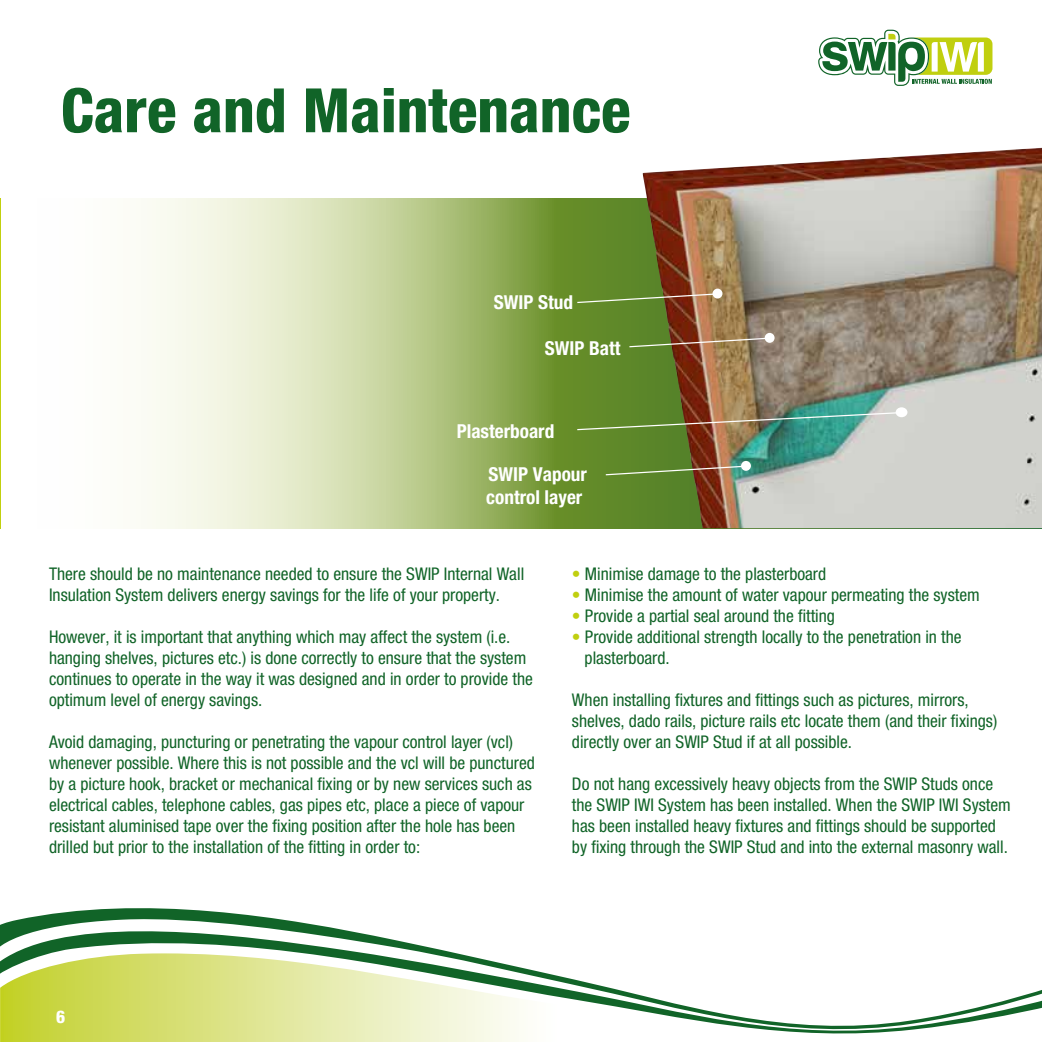
<style>
.page{position:relative;width:1042px;height:1042px;background:#fff}
.page>*{position:absolute;margin:0;border:0;box-sizing:border-box;transform-origin:0 0}
.t1{font:800 condensed 61.25px "Helvetica Neue";color:#116428}
.t2{font:700 condensed 19.25px/42.2px "Helvetica Neue";color:#fff}
.t3{font:condensed 17.5px/21px "Helvetica Neue";color:#116428}
.t4{font:800 condensed 17.5px "Helvetica Neue";color:#fff}
.s1{color:#c0cf0f}
</style>
<div class="page">
<svg style="left:818px;top:30px;width:174px;height:56px"></svg>
<div style="left:0;top:198px;width:1042px;height:330px;background:#628b29"></div>
<img style="left:642px;top:148px;width:400px;height:380px">
<svg style="left:577px;top:293px;width:142px;height:11px"></svg>
<div style="left:712px;top:289px;width:10px;height:9px;background:#fff;border-radius:50%"></div>
<svg style="left:629px;top:337px;width:142px;height:11px"></svg>
<div style="left:764px;top:333px;width:10px;height:10px;background:#fff;border-radius:50%"></div>
<svg style="left:605px;top:465px;width:142px;height:11px"></svg>
<div style="left:741px;top:461px;width:10px;height:10px;background:#fff;border-radius:50%"></div>
<img style="left:577px;top:411px;width:326px;height:20px">
<div style="left:895px;top:407px;width:12px;height:10px;background:#fff;border-radius:50%"></div>
<svg style="left:59px;top:908px;width:170px;height:5px"></svg>
<svg style="left:0;top:913px;width:328px;height:14px;fill:#116428"></svg>
<svg style="left:0;top:927px;width:455px;height:26px"></svg>
<svg style="left:0;top:953px;width:1042px;height:89px"></svg>
<svg style="left:2px;top:198px;width:552px;height:331px;background:#d6e0bc"></svg>
<h1 class="t1" style="left:61px;top:72px;width:571px">Care and Maintenance</h1>
<p class="t2" style="left:494px;top:281px;width:81px">SWIP Stud</p>
<p class="t2" style="left:545px;top:326px;width:77px">SWIP Batt</p>
<p class="t2" style="left:489px;top:410px;width:100px;text-indent:-32px">Plasterboard<br>SWIP Vapour</p>
<p class="t2" style="left:486px;top:475px;width:98px">control layer</p>
<p class="t3" style="left:49px;top:563px;width:477px">There should be no maintenance needed to ensure the SWIP Internal Wall<br>Insulation System delivers energy savings for the life of your property.</p>
<p class="t3" style="left:49px;top:626px;width:485px">However, it is important that anything which may affect the system (i.e. hanging shelves, pictures etc.) is done correctly to ensure that the system continues to operate in the way it was designed and in order to provide the optimum level of energy savings.</p>
<p class="t3" style="left:49px;top:731px;width:487px">Avoid damaging, puncturing or penetrating the vapour control layer (vcl) whenever possible. Where this is not possible and the vcl will be punctured by a picture hook, bracket or mechanical fixing or by new services such as electrical cables, telephone cables, gas pipes etc, place a piece of vapour resistant aluminised tape over the fixing position after the hole has been drilled but prior to the installation of the fitting in order to:</p>
<p class="t3" style="left:572px;top:563px;width:256px"><span class="s1">•</span> Minimise damage to the plasterboard</p>
<p class="t3" style="left:572px;top:584px;width:409px"><span class="s1">•</span> Minimise the amount of water vapour permeating the system</p>
<p class="t3" style="left:572px;top:605px;width:264px"><span class="s1">•</span> Provide a partial seal around the fitting</p>
<p class="t3" style="left:584px;top:626px;width:378px;text-indent:-13px"><span class="s1">•</span> Provide additional strength locally to the penetration in the plasterboard.</p>
<p class="t3" style="left:572px;top:689px;width:427px">When installing fixtures and fittings such as pictures, mirrors, shelves, dado rails, picture rails etc locate them (and their fixings) directly over an SWIP Stud if at all possible.</p>
<p class="t3" style="left:572px;top:773px;width:440px">Do not hang excessively heavy objects from the SWIP Studs once the SWIP IWI System has been installed. When the SWIP IWI System has been installed heavy fixtures and fittings should be supported by fixing through the SWIP Stud and into the external masonry wall.</p>
<p class="t4" style="left:56px;top:1005px;width:11px">6</p>
</div>
